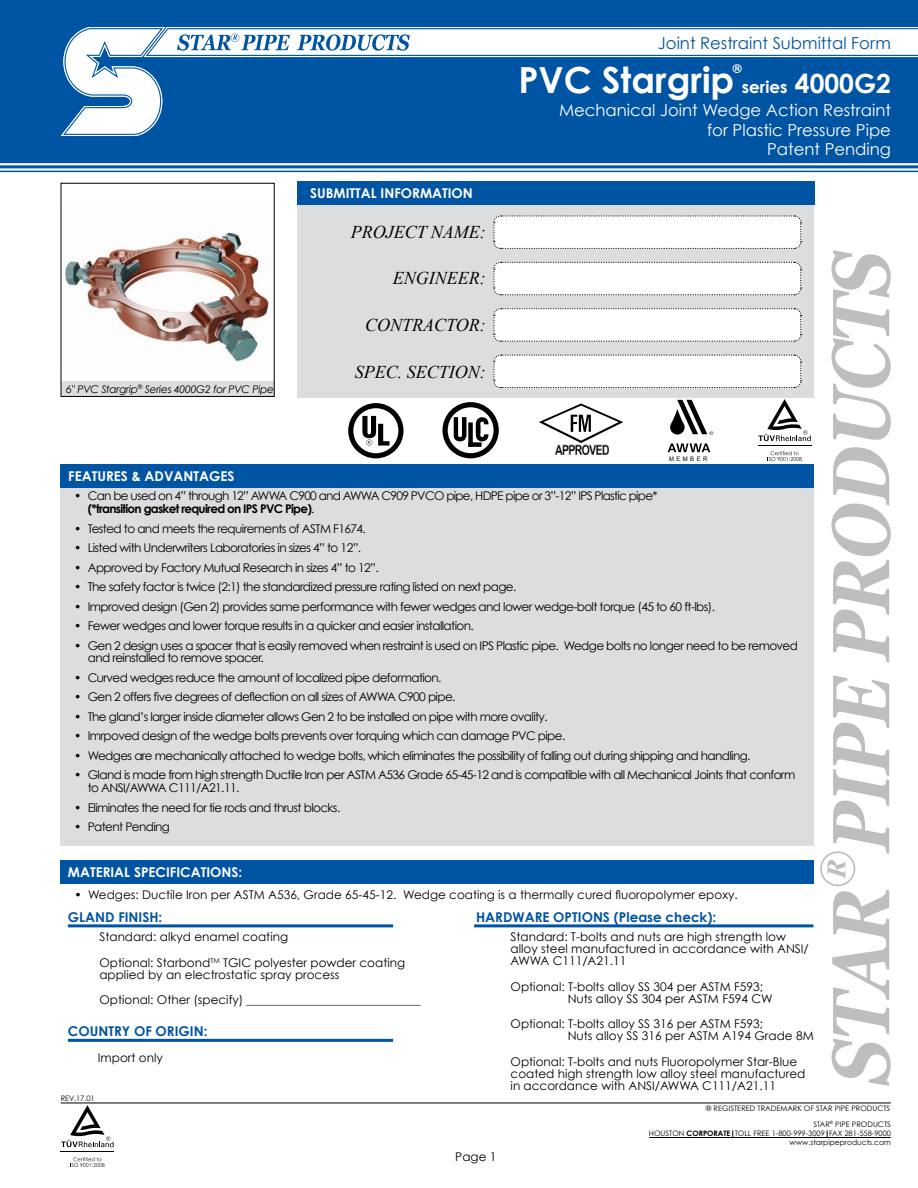
<style>
.page{position:relative;width:918px;height:1188px;background:#fff}
.page>*{position:absolute;margin:0;border:0;box-sizing:border-box;transform-origin:0 0}
.t1{font:700 36px "Century Gothic";color:#fff}
.t2{font:italic 18px "Times New Roman";color:#000}
.t3{font:700 16.8px "Century Gothic";color:#fff}
.t4{font:16.5px/19.5px "Century Gothic";color:#fff;text-align:right}
.t5{font:16.5px "Century Gothic";color:#0054a4}
.t6{font:700 13.5px "Century Gothic";color:#fff}
.t7{font:700 13.5px "Century Gothic";color:#0054a4}
.t8{font:12px/12.8px "Century Gothic";letter-spacing:-.05em;color:#000}
.t9{font:12px/12px "Century Gothic";color:#000}
.t10{font:700 12px "Century Gothic";color:#fff}
.t11{font:italic 10.5px "Century Gothic";letter-spacing:-.025em;color:#000}
.t12{font:7.5px/16px "Century Gothic";color:#000;text-align:right}
.t13{font:6.15px "Arial";letter-spacing:.405em;color:#000;scale:.96 1}
.s1{font-size:26.4px}
.s2{font-weight:700}
</style>
<div class="page">
<hr style="left:758px;top:445px;width:53px;height:1px;background:#000">
<svg style="left:758px;top:399px;width:53px;height:42px"></svg>
<svg style="left:768px;top:451px;width:34px;height:10px"></svg>
<svg style="left:832px;top:447px;width:59px;height:216px"></svg>
<svg style="left:832px;top:250px;width:59px;height:190px"></svg>
<svg style="left:820px;top:675px;width:71px;height:411px"></svg>
<hr style="left:61px;top:1103px;width:830px;height:1px;background:#000">
<hr style="left:649px;top:1137px;width:242px;height:1px;background:#000">
<hr style="left:61px;top:1151px;width:53px;height:1px;background:#000">
<svg style="left:61px;top:1105px;width:53px;height:42px"></svg>
<svg style="left:70px;top:1157px;width:35px;height:10px"></svg>
<div style="left:0;top:0;width:918px;height:162px;background:#0054a4"></div>
<svg style="left:60px;top:27px;width:858px;height:109px"></svg>
<div style="left:61px;top:471px;width:753px;height:375px;background:#dcddde"></div>
<div style="left:61px;top:464px;width:753px;height:23px;background:#0054a4"></div>
<div style="left:61px;top:381px;width:213px;height:15px;background:#dcddde"></div>
<img style="left:65px;top:231px;width:204px;height:131px">
<svg style="left:348px;top:403px;width:56px;height:55px"></svg>
<svg style="left:442px;top:402px;width:57px;height:56px"></svg>
<svg style="left:539px;top:404px;width:84px;height:39px"></svg>
<img style="left:555px;top:444px;width:53px;height:11px">
<svg style="left:670px;top:400px;width:43px;height:35px"></svg>
<svg style="left:667px;top:443px;width:43px;height:9px"></svg>
<div style="left:298px;top:205px;width:516px;height:193px;background:#dcddde"></div>
<div style="left:297px;top:182px;width:517px;height:23px;background:#0054a4"></div>
<svg style="left:493px;top:215px;width:309px;height:34px;background:#f6f6f6"></svg>
<svg style="left:493px;top:261px;width:309px;height:35px;background:#f5f6f6"></svg>
<svg style="left:493px;top:308px;width:309px;height:34px;background:#f6f6f6"></svg>
<svg style="left:493px;top:354px;width:309px;height:35px;background:#f5f6f6"></svg>
<div style="left:61px;top:861px;width:753px;height:23px;background:#0054a4"></div>
<hr style="left:474px;top:924px;width:339px;height:3px;background:#0054a4">
<hr style="left:68px;top:924px;width:325px;height:3px;background:#0054a4">
<hr style="left:68px;top:1039px;width:325px;height:3px;background:#0054a4">
<hr style="left:0;top:171px;width:918px;height:1px;background:#0054a4">
<hr style="left:0;top:165px;width:918px;height:3px;background:#0054a4">
<hr style="left:0;top:162px;width:918px;height:1px;background:#0054a4">
<h3 class="t5" style="left:658px;top:33px;width:235px">Joint Restraint Submittal Form</h3>
<h1 class="t1" style="left:518px;top:57px;width:217px">PVC Stargrip</h1>
<p class="t10" style="left:733px;top:61px;width:10px">®</p>
<h3 class="t3" style="left:742px;top:77px;width:151px">series <span class="s1">4000G2</span></h3>
<p class="t11" style="left:66px;top:383px;width:209px">6" PVC Stargrip<sup>®</sup> Series 4000G2 for PVC Pipe</p>
<p class="t6" style="left:68px;top:467px;width:168px">FEATURES &amp; ADVANTAGES</p>
<p class="t6" style="left:310px;top:185px;width:164px">SUBMITTAL INFORMATION</p>
<h2 class="t2" style="left:351px;top:220px;width:137px">PROJECT NAME:</h2>
<h2 class="t2" style="left:393px;top:265px;width:94px">ENGINEER:</h2>
<h2 class="t2" style="left:365px;top:313px;width:122px">CONTRACTOR:</h2>
<h2 class="t2" style="left:355px;top:359px;width:133px">SPEC. SECTION:</h2>
<h3 class="t4" style="left:559px;top:100px;width:334px">Mechanical Joint Wedge Action Restraint for Plastic Pressure Pipe<br>Patent Pending</h3>
<p class="t13" style="left:669px;top:455px;width:41px">MEMBER</p>
<p class="t8" style="left:88px;top:489px;width:571px;text-indent:-14px">• Can be used on 4” through 12” AWWA C900 and AWWA C909 PVCO pipe, HDPE pipe or 3”-12” IPS Plastic pipe* <span class="s2">(*transition gasket required on IPS PVC Pipe)</span>.</p>
<p class="t8" style="left:74px;top:522px;width:293px">• Tested to and meets the requirements of ASTM F1674.</p>
<p class="t8" style="left:74px;top:541px;width:289px">• Listed with Underwriters Laboratories in sizes 4” to 12”.</p>
<p class="t8" style="left:74px;top:561px;width:306px">• Approved by Factory Mutual Research in sizes 4” to 12”.</p>
<p class="t8" style="left:74px;top:580px;width:444px">• The safety factor is twice (2:1) the standardized pressure rating listed on next page.</p>
<p class="t8" style="left:74px;top:600px;width:642px">• Improved design (Gen 2) provides same performance with fewer wedges and lower wedge-bolt torque (45 to 60 ft-lbs).</p>
<p class="t8" style="left:74px;top:619px;width:401px">• Fewer wedges and lower torque results in a quicker and easier installation.</p>
<p class="t8" style="left:88px;top:639px;width:712px;text-indent:-14px">• Gen 2 design uses a spacer that is easily removed when restraint is used on IPS Plastic pipe. Wedge bolts no longer need to be removed and reinstalled to remove spacer.</p>
<p class="t8" style="left:74px;top:671px;width:369px">• Curved wedges reduce the amount of localized pipe deformation.</p>
<p class="t8" style="left:74px;top:690px;width:383px">• Gen 2 offers five degrees of deflection on all sizes of AWWA C900 pipe.</p>
<p class="t8" style="left:74px;top:710px;width:475px">• The gland’s larger inside diameter allows Gen 2 to be installed on pipe with more ovality.</p>
<p class="t8" style="left:74px;top:729px;width:493px">• Imrpoved design of the wedge bolts prevents over torquing which can damage PVC pipe.</p>
<p class="t8" style="left:74px;top:749px;width:678px">• Wedges are mechanically attached to wedge bolts, which eliminates the possibility of falling out during shipping and handling.</p>
<p class="t8" style="left:88px;top:768px;width:709px;text-indent:-14px">• Gland is made from high strength Ductile Iron per ASTM A536 Grade 65-45-12 and is compatible with all Mechanical Joints that conform to ANSI/AWWA C111/A21.11.</p>
<p class="t8" style="left:74px;top:801px;width:268px">• Eliminates the need for tie rods and thrust blocks.</p>
<p class="t8" style="left:74px;top:820px;width:97px">• Patent Pending</p>
<p class="t6" style="left:68px;top:864px;width:176px">MATERIAL SPECIFICATIONS:</p>
<p class="t7" style="left:68px;top:909px;width:96px">GLAND FINISH:</p>
<p class="t7" style="left:476px;top:909px;width:242px">HARDWARE OPTIONS (Please check):</p>
<p class="t9" style="left:75px;top:888px;width:665px">• Wedges: Ductile Iron per ASTM A536, Grade 65-45-12. Wedge coating is a thermally cured fluoropolymer epoxy.</p>
<p class="t9" style="left:99px;top:924px;width:307px;line-height:25.5px">Standard: alkyd enamel coating<br>Optional: Starbond<sup>TM</sup> TGIC polyester powder coating</p>
<p class="t9" style="left:99px;top:962px;width:323px;line-height:25.5px">applied by an electrostatic spray process<br>Optional: Other (specify) _____________________________</p>
<p class="t7" style="left:68px;top:1023px;width:141px">COUNTRY OF ORIGIN:</p>
<p class="t9" style="left:98px;top:1052px;width:67px">Import only</p>
<p class="t12" style="left:61px;top:1090px;width:36px">REV.17.01</p>
<p class="t8" style="left:455px;top:1150px;width:43px">Page 1</p>
<p class="t9" style="left:511px;top:931px;width:300px">Standard: T-bolts and nuts are high strength low alloy steel manufactured in accordance with ANSI/<br>AWWA C111/A21.11</p>
<p class="t9" style="left:568px;top:980px;width:206px;text-indent:-57px">Optional: T-bolts alloy SS 304 per ASTM F593;<br>Nuts alloy SS 304 per ASTM F594 CW</p>
<p class="t9" style="left:568px;top:1018px;width:248px;text-indent:-57px">Optional: T-bolts alloy SS 316 per ASTM F593;<br>Nuts alloy SS 316 per ASTM A194 Grade 8M</p>
<p class="t9" style="left:511px;top:1055px;width:296px">Optional: T-bolts and nuts Fluoropolymer Star-Blue coated high strength low alloy steel manufactured in accordance with ANSI/AWWA C111/A21.11</p>
<p class="t12" style="left:706px;top:1100px;width:187px">® REGISTERED TRADEMARK OF STAR PIPE PRODUCTS<br>STAR<sup>®</sup> PIPE PRODUCTS</p>
<p class="t12" style="left:649px;top:1129px;width:244px;line-height:9px">HOUSTON <span class="s2">CORPORATE</span> TOLL FREE 1-800-999-3009 FAX 281-558-9000 www.starpipeproducts.com</p>
</div>
